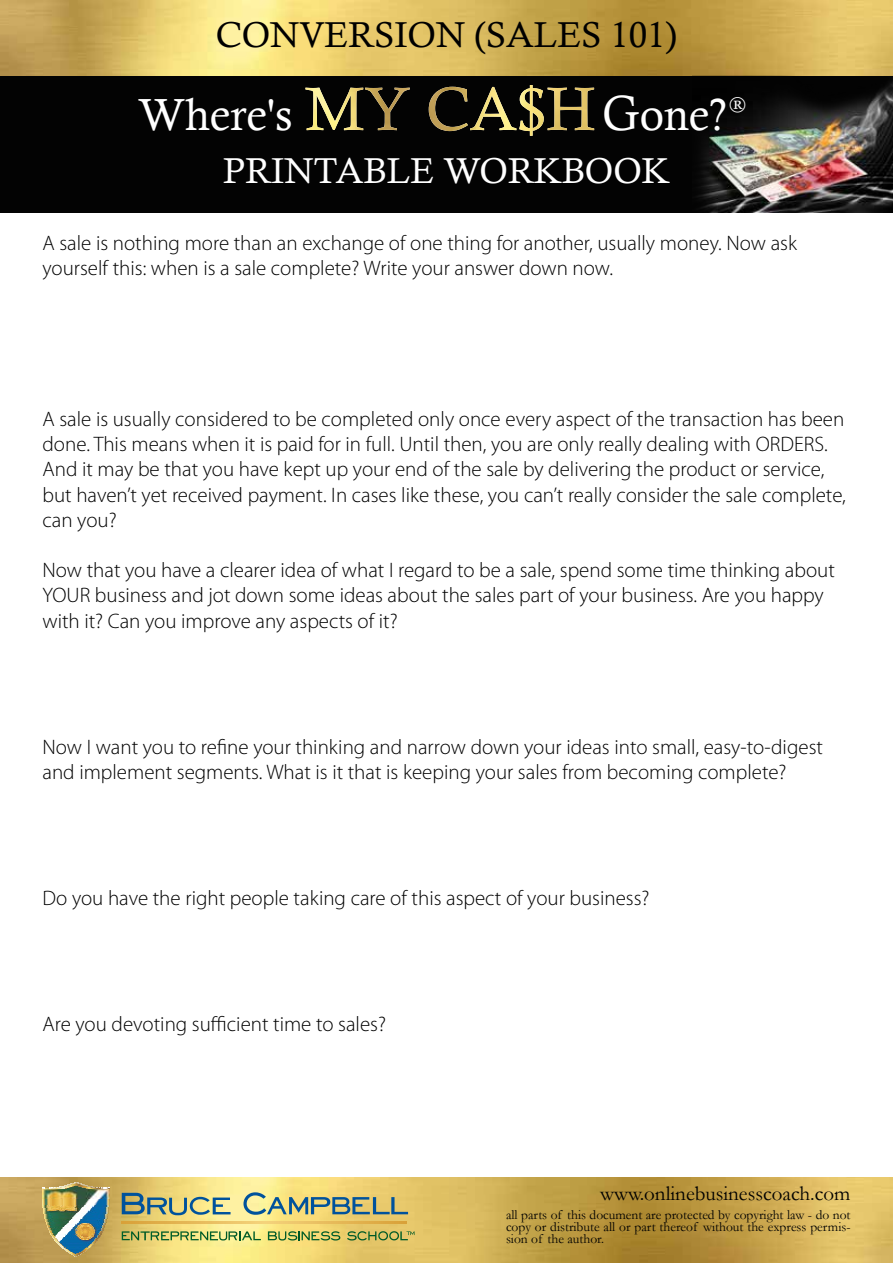
<style>
.page{position:relative;width:893px;height:1263px;background:#fff}
.page>*{position:absolute;margin:0;border:0;box-sizing:border-box;transform-origin:0 0}
.t1{font:45px "Calisto";color:#fff}
.t2{font:36px "Calisto";color:#000}
.t3{font:36px "Calisto";color:#fff}
.t4{font:300 21px/25.2px "Myriad Pro";color:#000}
.t5{font:21px "Garamond";color:#000}
.t6{font:18px "Georgia";color:#fff}
.t7{font:13.5px/12px "Garamond";color:#000;text-align:justify}
.s1{font-size:49.5px}
</style>
<div class="page">
<img style="left:0;top:0;width:893px;height:77px">
<div style="left:0;top:77px;width:893px;height:136px;background:#030303"></div>
<img style="left:693px;top:75px;width:200px;height:138px">
<svg style="left:305px;top:87px;width:289px;height:44px"></svg>
<img style="left:429px;top:85px;width:156px;height:51px">
<img style="left:0;top:1178px;width:893px;height:85px">
<svg style="left:62px;top:1247px;width:28px;height:10px"></svg>
<img style="left:43px;top:1189px;width:66px;height:58px">
<img style="left:51px;top:1188px;width:50px;height:1px">
<img style="left:60px;top:1186px;width:32px;height:2px">
<svg style="left:62px;top:1182px;width:28px;height:5px"></svg>
<svg style="left:122px;top:1222px;width:285px;height:1px"></svg>
<svg style="left:122px;top:1193px;width:109px;height:22px;background:#9fab88"></svg>
<svg style="left:243px;top:1192px;width:165px;height:23px;background:#aeb385"></svg>
<svg style="left:122px;top:1231px;width:139px;height:9px"></svg>
<svg style="left:347px;top:1231px;width:67px;height:9px"></svg>
<svg style="left:268px;top:1231px;width:72px;height:9px"></svg>
<h2 class="t2" style="left:216px;top:14px;width:463px">CONVERSION (SALES 101)</h2>
<h1 class="t1" style="left:138px;top:88px;width:156px">Where's</h1>
<h1 class="t1" style="left:603px;top:88px;width:126px"><span class="s1">G</span>one?</h1>
<p class="t6" style="left:729px;top:91px;width:18px">®</p>
<h2 class="t3" style="left:223px;top:150px;width:448px">PRINTABLE WORKBOOK</h2>
<p class="t4" style="left:43px;top:230px;width:756px">A sale is nothing more than an exchange of one thing for another, usually money. Now ask yourself this: when is a sale complete? Write your answer down now.</p>
<p class="t4" style="left:43px;top:407px;width:805px">A sale is usually considered to be completed only once every aspect of the transaction has been done. This means when it is paid for in full. Until then, you are only really dealing with ORDERS.<br>And it may be that you have kept up your end of the sale by delivering the product or service, but haven’t yet received payment. In cases like these, you can’t really consider the sale complete, can you?</p>
<p class="t4" style="left:43px;top:558px;width:794px">Now that you have a clearer idea of what I regard to be a sale, spend some time thinking about<br>YOUR business and jot down some ideas about the sales part of your business. Are you happy with it? Can you improve any aspects of it?</p>
<p class="t4" style="left:43px;top:734px;width:782px">Now I want you to refine your thinking and narrow down your ideas into small, easy-to-digest and implement segments. What is it that is keeping your sales from becoming complete?</p>
<p class="t4" style="left:43px;top:886px;width:608px">Do you have the right people taking care of this aspect of your business?</p>
<p class="t4" style="left:43px;top:1012px;width:345px">Are you devoting sufficient time to sales?</p>
<p class="t5" style="left:600px;top:1181px;width:252px">www.onlinebusinesscoach.com</p>
<p class="t7" style="left:506px;top:1208px;width:346px">all parts of this document are protected by copyright law - do not copy or distribute all or part thereof without the express permis&shy;sion of the author.</p>
</div>
